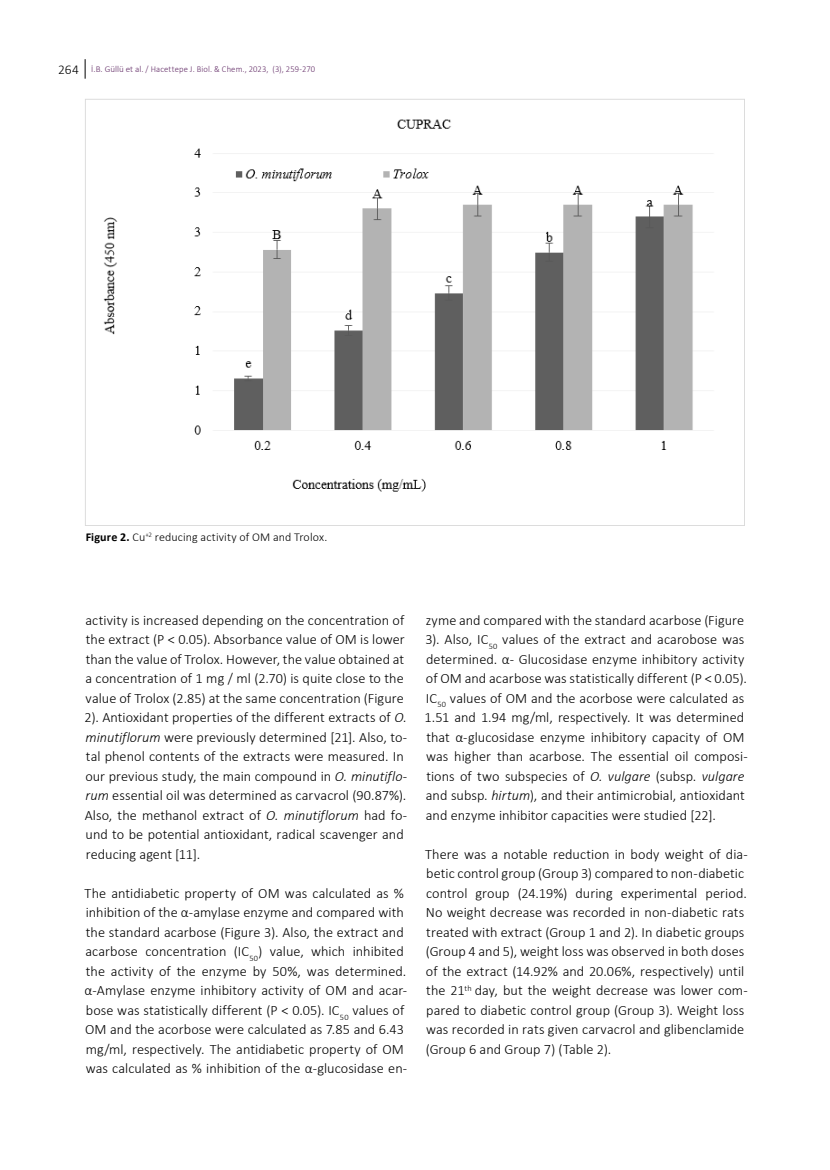
<style>
.page{position:relative;width:830px;height:1170px;background:#fff}
.page>*{position:absolute;margin:0;border:0;box-sizing:border-box;transform-origin:0 0}
.t1{font:300 14.25px/19.5px "Calibri";letter-spacing:.005em;color:#000}
.t2{font:300 12px "Calibri";letter-spacing:.01em;color:#000}
.t3{font:300 9px "Calibri";letter-spacing:.02em;color:#642e68}
.s1{font-size:13.5px;color:#000}
.s2{font-weight:700}
.s3{font-style:italic}
</style>
<div class="page">
<svg style="left:85px;top:59px;width:1px;height:20px"></svg>
<img style="left:85px;top:99px;width:659px;height:426px">
<p class="t3" style="left:58px;top:63px;width:258px"><span class="s1">264</span> İ.B. Güllü et al. / Hacettepe J. Biol. &amp; Chem., 2023, (3), 259-270</p>
<p class="t2" style="left:86px;top:529px;width:243px"><span class="s2">Figure 2.</span> Cu<sup>+2</sup> reducing activity of OM and Trolox.</p>
<p class="t1" style="left:84px;top:610px;width:324px">activity is increased depending on the concentration of the extract (P &lt; 0.05). Absorbance value of OM is lower than the value of Trolox. However, the value obtained at a concentration of 1 mg / ml (2.70) is quite close to the value of Trolox (2.85) at the same concentration (Figure 2). Antioxidant properties of the different extracts of <span class="s3">O. minutiflorum</span> were previously determined [21]. Also, to&shy;tal phenol contents of the extracts were measured. In our previous study, the main compound in <span class="s3">O. minutiflo&shy;rum</span> essential oil was determined as carvacrol (90.87%).<br>Also, the methanol extract of <span class="s3">O. minutiflorum</span> had fo&shy;und to be potential antioxidant, radical scavenger and reducing agent [11].</p>
<p class="t1" style="left:84px;top:883px;width:324px">The antidiabetic property of OM was calculated as % inhibition of the α-amylase enzyme and compared with the standard acarbose (Figure 3). Also, the extract and acarbose concentration (IC<sub>50</sub>) value, which inhibited the activity of the enzyme by 50%, was determined. α-Amylase enzyme inhibitory activity of OM and acar&shy;bose was statistically different (P &lt; 0.05). IC<sub>50</sub> values of OM and the acorbose were calculated as 7.85 and 6.43 mg/ml, respectively. The antidiabetic property of OM was calculated as % inhibition of the α-glucosidase en-</p>
<p class="t1" style="left:424px;top:610px;width:324px">zyme and compared with the standard acarbose (Figure 3). Also, IC<sub>50</sub> values of the extract and acarobose was determined. α- Glucosidase enzyme inhibitory activity of OM and acarbose was statistically different (P &lt; 0.05).<br>IC<sub>50</sub> values of OM and the acorbose were calculated as 1.51 and 1.94 mg/ml, respectively. It was determined that α-glucosidase enzyme inhibitory capacity of OM was higher than acarbose. The essential oil composi&shy;tions of two subspecies of <span class="s3">O. vulgare</span> (subsp. <span class="s3">vulgare </span>and subsp. <span class="s3">hirtum</span>), and their antimicrobial, antioxidant and enzyme inhibitor capacities were studied [22].</p>
<p class="t1" style="left:425px;top:844px;width:324px">There was a notable reduction in body weight of dia&shy;betic control group (Group 3) compared to non-diabetic control group (24.19%) during experimental period.<br>No weight decrease was recorded in non-diabetic rats treated with extract (Group 1 and 2). In diabetic groups (Group 4 and 5), weight loss was observed in both doses of the extract (14.92% and 20.06%, respectively) until the 21<sup>th</sup> day, but the weight decrease was lower com&shy;pared to diabetic control group (Group 3). Weight loss was recorded in rats given carvacrol and glibenclamide (Group 6 and Group 7) (Table 2).</p>
</div>
